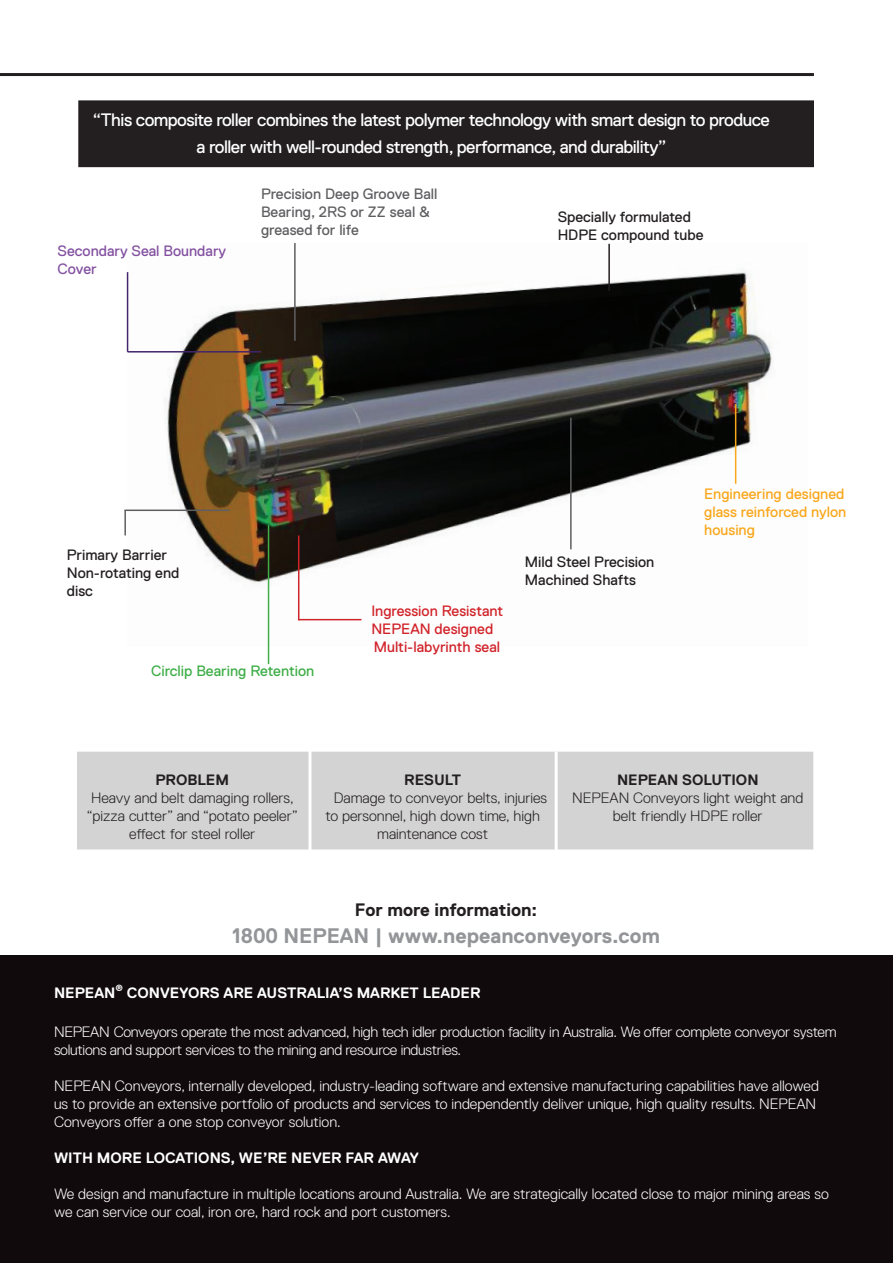
<style>
.page{position:relative;width:893px;height:1263px;background:#fff}
.page>*{position:absolute;margin:0;border:0;box-sizing:border-box;transform-origin:0 0}
.t1{font:700 21px "Replica Std";color:#939598}
.t2{font:18px/27px "Replica Pro";letter-spacing:-.03em;color:#fff;text-align:center}
.t3{font:700 18px "Replica Std";color:#231f20}
.t4{font:300 15px/18px "Replica Std";color:#fff}
.t5{font:300 15px/18px "Replica Std";color:#231f20;text-align:center}
.t6{font:300 15px/18px "Replica Std";letter-spacing:-.02em;color:#fff}
.t7{font:15px/18px "Replica Pro";color:#231f20}
.t8{font:700 15px "Replica Std";color:#fff}
.t9{font:15px/18px "Replica Pro";color:#5f5f62}
.t10{font:15px/18px "Replica Pro";color:#d1232a}
.t11{font:15px/18px "Replica Pro";color:#f9a71b}
.t12{font:700 15px "Replica Std";color:#231f20}
.t13{font:15px/18px "Replica Pro";color:#8351a1}
.t14{font:15px "Replica Pro";color:#40ae49}
.t15{font:700 9px "Replica Std";color:#fff}
</style>
<div class="page">
<hr style="left:0;top:73px;width:814px;height:3px;background:#231f20">
<div style="left:0;top:955px;width:893px;height:308px;background:#110a0c"></div>
<div style="left:79px;top:101px;width:734px;height:65px;background:#231f20"></div>
<div style="left:78px;top:100px;width:736px;height:67px;border:2px solid #231f20"></div>
<div style="left:78px;top:752px;width:735px;height:97px;background:#d3d3d3"></div>
<hr style="left:308px;top:746px;width:3px;height:131px;background:#fff">
<hr style="left:555px;top:752px;width:3px;height:131px;background:#fff">
<img style="left:128px;top:270px;width:644px;height:376px">
<hr style="left:276px;top:404px;width:38px;height:2px;background:#231f20">
<hr style="left:299px;top:619px;width:62px;height:1px;background:#d1232a">
<hr style="left:298px;top:535px;width:1px;height:85px;background:#d1232a">
<hr style="left:268px;top:525px;width:1px;height:139px;background:#40ae49">
<hr style="left:735px;top:404px;width:1px;height:80px;background:#f9a71b">
<hr style="left:570px;top:418px;width:2px;height:131px;background:#5f5f62">
<hr style="left:294px;top:243px;width:2px;height:98px;background:#5f5f62">
<hr style="left:608px;top:244px;width:2px;height:47px;background:#231f20">
<hr style="left:127px;top:272px;width:1px;height:80px;background:#43256b">
<hr style="left:128px;top:351px;width:133px;height:2px;background:#43256b">
<hr style="left:124px;top:510px;width:2px;height:25px;background:#5f5f62">
<hr style="left:124px;top:509px;width:106px;height:2px;background:#5f5f62">
<p class="t2" style="left:93px;top:106px;width:678px">“This composite roller combines the latest polymer technology with smart design to produce a roller with well-rounded strength, performance, and durability”</p>
<p class="t13" style="left:58px;top:242px;width:170px">Secondary Seal Boundary<br>Cover</p>
<p class="t9" style="left:261px;top:185px;width:178px">Precision Deep Groove Ball<br>Bearing, 2RS or ZZ seal &amp; greased for life</p>
<p class="t7" style="left:558px;top:208px;width:147px">Specially formulated<br>HDPE compound tube</p>
<p class="t7" style="left:67px;top:546px;width:114px">Primary Barrier<br>Non-rotating end disc</p>
<p class="t14" style="left:151px;top:662px;width:165px">Circlip Bearing Retention</p>
<p class="t10" style="left:371px;top:601px;width:133px">Ingression Resistant<br>NEPEAN designed<br>Multi-labyrinth seal</p>
<p class="t7" style="left:525px;top:553px;width:131px">Mild Steel Precision<br>Machined Shafts</p>
<p class="t11" style="left:704px;top:485px;width:144px">Engineering designed glass reinforced nylon housing</p>
<p class="t12" style="left:155px;top:771px;width:75px">PROBLEM</p>
<p class="t5" style="left:87px;top:789px;width:213px">Heavy and belt damaging rollers, “pizza cutter” and “potato peeler” effect for steel roller</p>
<p class="t12" style="left:404px;top:771px;width:58px">RESULT</p>
<p class="t5" style="left:325px;top:789px;width:223px">Damage to conveyor belts, injuries to personnel, high down time, high maintenance cost</p>
<p class="t12" style="left:617px;top:771px;width:143px">NEPEAN SOLUTION</p>
<p class="t5" style="left:572px;top:789px;width:233px">NEPEAN Conveyors light weight and belt friendly HDPE roller</p>
<p class="t3" style="left:355px;top:899px;width:184px">For more information:</p>
<h1 class="t1" style="left:232px;top:924px;width:429px">1800 NEPEAN | www.nepeanconveyors.com</h1>
<p class="t15" style="left:115px;top:983px;width:9px">®</p>
<p class="t8" style="left:127px;top:985px;width:355px">CONVEYORS ARE AUSTRALIA’S MARKET LEADER</p>
<p class="t6" style="left:54px;top:1023px;width:784px">NEPEAN Conveyors operate the most advanced, high tech idler production facility in Australia. We offer complete conveyor system solutions and support services to the mining and resource industries.</p>
<p class="t4" style="left:54px;top:1077px;width:766px">NEPEAN Conveyors, internally developed, industry-leading software and extensive manufacturing capabilities have allowed us to provide an extensive portfolio of products and services to independently deliver unique, high quality results. NEPEAN<br>Conveyors offer a one stop conveyor solution.</p>
<p class="t8" style="left:54px;top:1150px;width:366px">WITH MORE LOCATIONS, WE’RE NEVER FAR AWAY</p>
<p class="t4" style="left:54px;top:1185px;width:776px">We design and manufacture in multiple locations around Australia. We are strategically located close to major mining areas so we can service our coal, iron ore, hard rock and port customers.</p>
<p class="t8" style="left:54px;top:985px;width:63px">NEPEAN</p>
</div>
